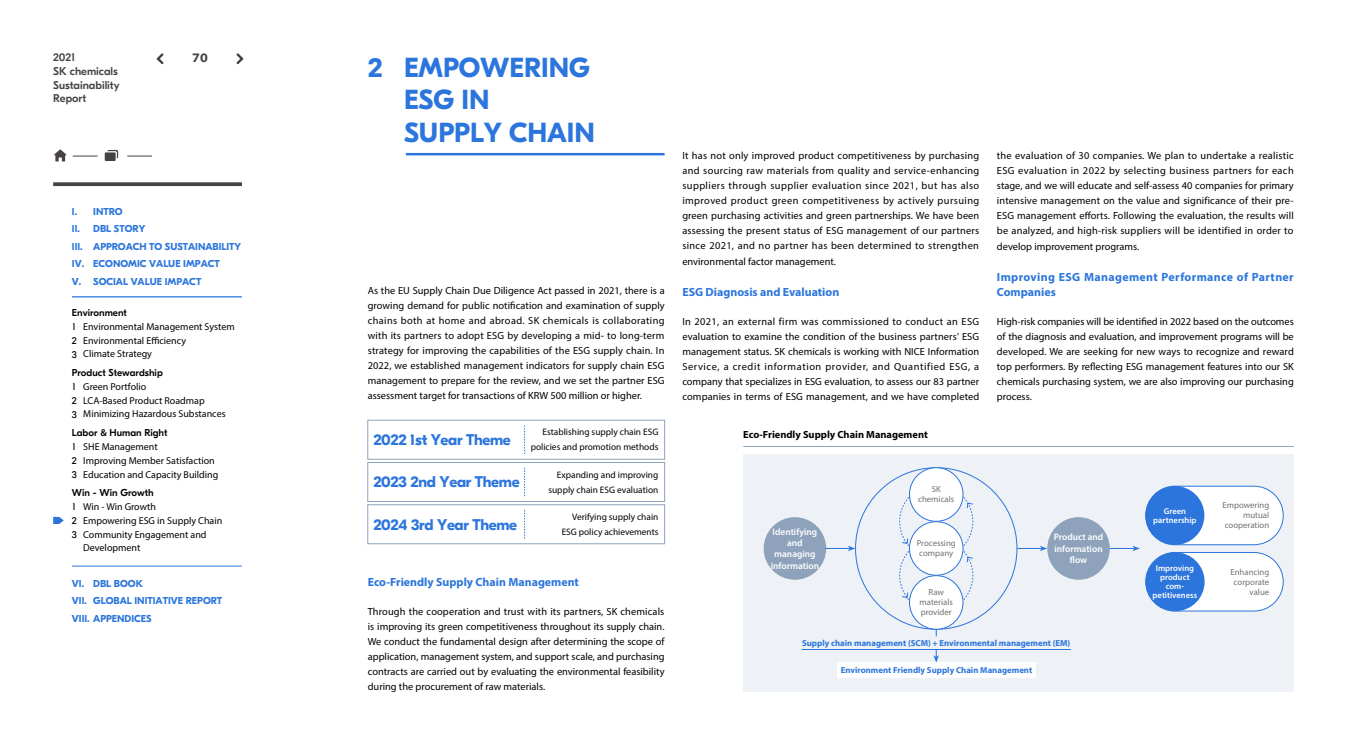
<style>
.page{position:relative;width:1347px;height:745px;background:#fff}
.page>*{position:absolute;margin:0;border:0;box-sizing:border-box;transform-origin:0 0}
.t1{font:700 27.5px/32.5px "GT Eesti Pro Disp Trial";color:#2b75dc}
.t2{font:700 15.5px "GT Eesti Pro Disp Trial";letter-spacing:-.02em;color:#2b75dc}
.t3{font:700 semi-expanded 13px "Myriad Pro";color:#454241}
.t4{font:700 11.88px "Myriad Pro";color:#2b75dc}
.t5{font:700 11.88px/15px "Myriad Pro";letter-spacing:.03em;color:#2b75dc}
.t6{font:500 11.25px/13.8px "GT Eesti Pro Disp Trial";color:#454241}
.t7{font:10.38px/15px "Myriad Pro";color:#000;text-align:justify}
.t8{font:700 10.38px "Myriad Pro";color:#000}
.t9{font:10px/13.8px "Myriad Pro";color:#000}
.t10{font:700 10px/17.5px "GT Eesti Pro Disp Trial";color:#2b75dc}
.t11{font:500 10px "GT Eesti Pro Disp Trial";color:#000}
.t12{font:9.38px/15px "Myriad Pro";color:#000;text-align:right}
.t13{font:600 9.38px/11.2px "Myriad Pro";color:#fff;text-align:center}
.t14{font:8.75px/10px "Myriad Pro";color:#727171;text-align:center}
.t15{font:700 8.75px "Myriad Pro";color:#2b75dc}
.t16{font:600 8.5px/8.8px "Myriad Pro";color:#fff;text-align:center}
.s1{font-family:"GT Eesti Pro Disp Trial"}
.s2{font-family:"Myriad Pro";font-weight:600}
</style>
<div class="page">
<svg style="left:53px;top:182px;width:189px;height:4px"></svg>
<hr style="left:72px;top:296px;width:170px;height:1px;background:#2b75dc">
<hr style="left:72px;top:565px;width:170px;height:1px;background:#2b75dc">
<svg style="left:73px;top:156px;width:25px;height:1px"></svg>
<svg style="left:127px;top:156px;width:25px;height:1px"></svg>
<svg style="left:54px;top:149px;width:12px;height:12px"></svg>
<div style="left:107px;top:150px;width:11px;height:8px;background:#454241;border-radius:2px"></div>
<svg style="left:106px;top:151px;width:11px;height:9px"></svg>
<div style="left:105px;top:152px;width:11px;height:9px;background:#454241"></div>
<svg style="left:157px;top:53px;width:6px;height:11px"></svg>
<svg style="left:236px;top:53px;width:7px;height:11px"></svg>
<div style="left:743px;top:453px;width:550px;height:238px;background:#eef1f5"></div>
<hr style="left:743px;top:446px;width:550px;height:1px;background:#8ea2bb">
<div style="left:367px;top:420px;width:298px;height:39px;border:1px solid #8ea2bb"></div>
<div style="left:367px;top:462px;width:298px;height:39px;border:1px solid #8ea2bb"></div>
<div style="left:367px;top:504px;width:298px;height:39px;border:1px solid #8ea2bb"></div>
<svg style="left:524px;top:425px;width:1px;height:28px"></svg>
<svg style="left:524px;top:467px;width:1px;height:29px"></svg>
<svg style="left:524px;top:510px;width:1px;height:28px"></svg>
<div style="left:1145px;top:486px;width:138px;height:58px;background:#fff;border-radius:29px"></div>
<div style="left:1145px;top:485px;width:138px;height:59px;border:1px solid #2b75dc;border-radius:29px"></div>
<div style="left:1145px;top:552px;width:138px;height:58px;background:#fff;border-radius:29px"></div>
<div style="left:1145px;top:552px;width:138px;height:58px;border:1px solid #2b75dc;border-radius:29px"></div>
<div style="left:763px;top:517px;width:63px;height:62px;background:#8ea2bb;border-radius:50%"></div>
<div style="left:1047px;top:517px;width:62px;height:62px;background:#8ea2bb;border-radius:50%"></div>
<div style="left:1145px;top:485px;width:59px;height:59px;background:#2b75dc;border-radius:50%"></div>
<div style="left:1145px;top:552px;width:59px;height:58px;background:#2b75dc;border-radius:50%"></div>
<div style="left:837px;top:662px;width:198px;height:15px;background:#fff"></div>
<svg style="left:825px;top:546px;width:30px;height:5px"></svg>
<svg style="left:933px;top:650px;width:6px;height:12px"></svg>
<svg style="left:1017px;top:545px;width:30px;height:6px"></svg>
<svg style="left:1109px;top:545px;width:30px;height:6px"></svg>
<div style="left:909px;top:467px;width:54px;height:54px;background:#fff;border-radius:50%"></div>
<div style="left:909px;top:575px;width:54px;height:53px;background:#fff;border-radius:50%"></div>
<svg style="left:899px;top:484px;width:74px;height:128px"></svg>
<hr style="left:801px;top:649px;width:270px;height:1px;background:#2b75dc">
<svg style="left:53px;top:516px;width:11px;height:7px"></svg>
<hr style="left:406px;top:153px;width:258px;height:2px;background:#2b75dc">
<p class="t6" style="left:53px;top:51px;width:68px">2021<br>SK chemicals<br>Sustainability<br>Report</p>
<p class="t3" style="left:192px;top:49px;width:17px">70</p>
<p class="t10" style="left:72px;top:203px;width:171px">I. INTRO<br>II. DBL STORY<br>III. APPROACH TO SUSTAINABILITY<br>IV. ECONOMIC VALUE IMPACT<br>V. SOCIAL VALUE IMPACT</p>
<p class="t11" style="left:72px;top:309px;width:56px">Environment</p>
<p class="t9" style="left:72px;top:319px;width:164px"><span class="s1">1</span> Environmental Management System<br><span class="s1">2</span> Environmental Efficiency<br><span class="s1">3</span> Climate Strategy</p>
<p class="t11" style="left:72px;top:369px;width:92px">Product Stewardship</p>
<p class="t9" style="left:72px;top:379px;width:155px"><span class="s1">1</span> Green Portfolio<br><span class="s1">2</span> LCA-Based Product Roadmap<br><span class="s1">3</span> Minimizing Hazardous Substances</p>
<p class="t11" style="left:72px;top:429px;width:97px">Labor <span class="s2">&amp;</span> Human Right</p>
<p class="t9" style="left:72px;top:439px;width:148px"><span class="s1">1</span> SHE Management<br><span class="s1">2</span> Improving Member Satisfaction<br><span class="s1">3</span> Education and Capacity Building</p>
<p class="t11" style="left:72px;top:489px;width:83px">Win – Win Growth</p>
<p class="t9" style="left:73px;top:499px;width:85px"><span class="s1">1</span> Win - Win Growth</p>
<p class="t9" style="left:72px;top:513px;width:152px"><span class="s1">2</span> Empowering ESG in Supply Chain</p>
<p class="t9" style="left:72px;top:527px;width:136px"><span class="s1">3</span> Community Engagement and</p>
<p class="t9" style="left:83px;top:540px;width:59px">Development</p>
<p class="t10" style="left:72px;top:575px;width:152px">VI. DBL BOOK<br>VII. GLOBAL INITIATIVE REPORT<br>VIII. APPENDICES</p>
<h1 class="t1" style="left:404px;top:53px;width:192px;text-indent:-36px">2 EMPOWERING<br>ESG IN<br>SUPPLY CHAIN</h1>
<p class="t7" style="left:368px;top:283px;width:298px">As the EU Supply Chain Due Diligence Act passed in 2021, there is a growing demand for public notification and examination of supply chains both at home and abroad. SK chemicals is collaborating with its partners to adopt ESG by developing a mid- to long-term strategy for improving the capabilities of the ESG supply chain. In 2022, we established management indicators for supply chain ESG management to prepare for the review, and we set the partner ESG assessment target for transactions of KRW 500 million or higher.</p>
<h2 class="t2" style="left:373px;top:433px;width:139px">2022 1st Year Theme</h2>
<p class="t12" style="left:530px;top:424px;width:129px">Establishing supply chain ESG policies and promotion methods</p>
<h2 class="t2" style="left:373px;top:476px;width:148px">2023 2nd Year Theme</h2>
<p class="t12" style="left:548px;top:466px;width:111px">Expanding and improving supply chain ESG evaluation</p>
<h2 class="t2" style="left:373px;top:518px;width:145px">2024 3rd Year Theme</h2>
<p class="t12" style="left:562px;top:508px;width:98px">Verifying supply chain<br>ESG policy achievements</p>
<p class="t4" style="left:368px;top:574px;width:213px">Eco-Friendly Supply Chain Management</p>
<p class="t7" style="left:368px;top:603px;width:298px">Through the cooperation and trust with its partners, SK chemicals is improving its green competitiveness throughout its supply chain.<br>We conduct the fundamental design after determining the scope of application, management system, and support scale, and purchasing contracts are carried out by evaluating the environmental feasibility during the procurement of raw materials.</p>
<p class="t7" style="left:682px;top:148px;width:298px">It has not only improved product competitiveness by purchasing and sourcing raw materials from quality and service-enhancing suppliers through supplier evaluation since 2021, but has also improved product green competitiveness by actively pursuing green purchasing activities and green partnerships. We have been assessing the present status of ESG management of our partners since 2021, and no partner has been determined to strengthen environmental factor management.</p>
<p class="t4" style="left:682px;top:284px;width:158px">ESG Diagnosis and Evaluation</p>
<p class="t7" style="left:682px;top:313px;width:298px">In 2021, an external firm was commissioned to conduct an ESG evaluation to examine the condition of the business partners' ESG management status. SK chemicals is working with NICE Information Service, a credit information provider, and Quantified ESG, a company that specializes in ESG evaluation, to assess our 83 partner companies in terms of ESG management, and we have completed</p>
<p class="t8" style="left:743px;top:428px;width:186px">Eco-Friendly Supply Chain Management</p>
<p class="t7" style="left:997px;top:148px;width:298px">the evaluation of 30 companies. We plan to undertake a realistic ESG evaluation in 2022 by selecting business partners for each stage, and we will educate and self-assess 40 companies for primary intensive management on the value and significance of their pre-ESG management efforts. Following the evaluation, the results will be analyzed, and high-risk suppliers will be identified in order to develop improvement programs.</p>
<p class="t5" style="left:997px;top:269px;width:298px">Improving ESG Management Performance of Partner<br>Companies</p>
<p class="t7" style="left:997px;top:313px;width:298px">High-risk companies will be identified in 2022 based on the outcomes of the diagnosis and evaluation, and improvement programs will be developed. We are seeking for new ways to recognize and reward top performers. By reflecting ESG management features into our SK chemicals purchasing system, we are also improving our purchasing process.</p>
<p class="t14" style="left:918px;top:484px;width:38px">SK chemicals</p>
<p class="t14" style="left:916px;top:538px;width:41px;text-align:left">Processing company</p>
<p class="t13" style="left:770px;top:525px;width:50px">Identifying and managing information</p>
<p class="t13" style="left:1053px;top:531px;width:51px">Product and information flow</p>
<p class="t14" style="left:919px;top:587px;width:35px">Raw materials provider</p>
<p class="t15" style="left:802px;top:636px;width:270px">Supply chain management (SCM) + Environmental management (EM)</p>
<p class="t15" style="left:840px;top:664px;width:193px">Environment Friendly Supply Chain Management</p>
<p class="t16" style="left:1153px;top:506px;width:45px">Green partnership</p>
<p class="t16" style="left:1152px;top:563px;width:46px">Improving product com&shy;petitiveness</p>
<p class="t14" style="left:1222px;top:500px;width:48px;text-align:right">Empowering mutual cooperation</p>
<p class="t14" style="left:1230px;top:566px;width:40px;text-align:right">Enhancing corporate value</p>
</div>
